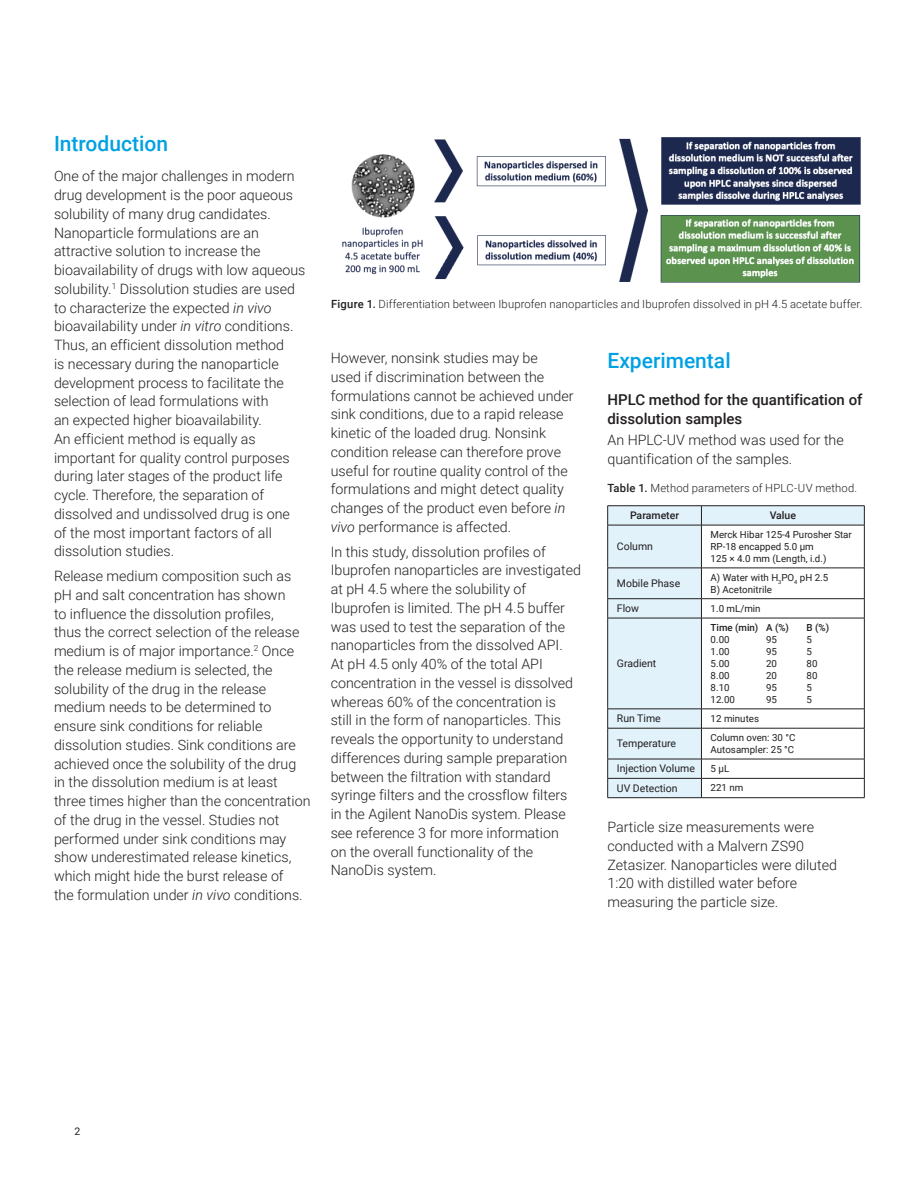
<style>
.page{position:relative;width:918px;height:1188px;background:#fff}
.page>*{position:absolute;margin:0;border:0;box-sizing:border-box;transform-origin:0 0}
.Header_1{font:500 21px "Roboto";color:#00a1e3}
.Header_2{font:500 15px/18.8px "Roboto";color:#231f20}
.Text{font:300 14.25px/18.8px "Roboto";color:#231f20}
.t1{font:300 11.25px "Roboto";letter-spacing:.015em;color:#231f20}
.Table_text{font:10.5px "Roboto";color:#231f20}
.Table_header{font:500 10.5px "Roboto";color:#231f20}
.Table_text_small_FL{font:9.75px/12px "Roboto";color:#231f20}
.Table_text_small_FL-2{font:500 9.75px "Roboto";color:#231f20}
.s1{font-style:italic}
.s2{font-weight:500}
</style>
<div class="page">
<svg style="left:608px;top:506px;width:256px;height:291px"></svg>
<hr style="left:608px;top:568px;width:93px;height:1px;background:#231f20">
<hr style="left:701px;top:568px;width:164px;height:1px;background:#231f20">
<hr style="left:608px;top:598px;width:93px;height:1px;background:#231f20">
<hr style="left:701px;top:598px;width:164px;height:1px;background:#231f20">
<hr style="left:608px;top:618px;width:93px;height:1px;background:#231f20">
<hr style="left:701px;top:618px;width:164px;height:1px;background:#231f20">
<hr style="left:608px;top:709px;width:93px;height:1px;background:#231f20">
<hr style="left:701px;top:709px;width:164px;height:1px;background:#231f20">
<hr style="left:608px;top:728px;width:93px;height:1px;background:#231f20">
<hr style="left:701px;top:728px;width:164px;height:1px;background:#231f20">
<hr style="left:608px;top:759px;width:93px;height:1px;background:#231f20">
<hr style="left:701px;top:759px;width:164px;height:1px;background:#231f20">
<hr style="left:608px;top:778px;width:93px;height:1px;background:#231f20">
<hr style="left:701px;top:778px;width:164px;height:1px;background:#231f20">
<hr style="left:607px;top:525px;width:1px;height:43px;background:#231f20">
<hr style="left:607px;top:568px;width:1px;height:31px;background:#231f20">
<svg style="left:607px;top:599px;width:1px;height:19px"></svg>
<hr style="left:607px;top:618px;width:1px;height:91px;background:#231f20">
<svg style="left:607px;top:709px;width:1px;height:19px"></svg>
<hr style="left:607px;top:728px;width:1px;height:31px;background:#231f20">
<svg style="left:607px;top:759px;width:1px;height:39px"></svg>
<hr style="left:608px;top:797px;width:93px;height:1px;background:#231f20">
<svg style="left:701px;top:506px;width:1px;height:19px"></svg>
<hr style="left:701px;top:525px;width:1px;height:43px;background:#231f20">
<hr style="left:864px;top:525px;width:1px;height:43px;background:#231f20">
<hr style="left:701px;top:568px;width:1px;height:31px;background:#231f20">
<hr style="left:864px;top:568px;width:1px;height:31px;background:#231f20">
<svg style="left:701px;top:599px;width:1px;height:19px"></svg>
<svg style="left:864px;top:599px;width:1px;height:19px"></svg>
<hr style="left:701px;top:618px;width:1px;height:91px;background:#231f20">
<hr style="left:864px;top:618px;width:1px;height:91px;background:#231f20">
<svg style="left:701px;top:709px;width:1px;height:19px"></svg>
<svg style="left:864px;top:709px;width:1px;height:19px"></svg>
<hr style="left:701px;top:728px;width:1px;height:31px;background:#231f20">
<hr style="left:864px;top:728px;width:1px;height:31px;background:#231f20">
<svg style="left:701px;top:759px;width:1px;height:38px"></svg>
<svg style="left:864px;top:759px;width:1px;height:38px"></svg>
<hr style="left:701px;top:797px;width:164px;height:1px;background:#231f20">
<hr style="left:608px;top:505px;width:93px;height:1px;background:#231f20">
<svg style="left:607px;top:506px;width:1px;height:19px"></svg>
<hr style="left:701px;top:505px;width:164px;height:1px;background:#231f20">
<svg style="left:864px;top:506px;width:1px;height:19px"></svg>
<hr style="left:608px;top:525px;width:93px;height:1px;background:#231f20">
<hr style="left:701px;top:525px;width:164px;height:1px;background:#231f20">
<img style="left:342px;top:137px;width:519px;height:146px">
<p class="Header_1" style="left:54px;top:129px;width:116px">Introduction</p>
<p class="Text" style="left:54px;top:166px;width:253px">One of the major challenges in modern drug development is the poor aqueous solubility of many drug candidates.<br>Nanoparticle formulations are an attractive solution to increase the bioavailability of drugs with low aqueous solubility.<sup>1</sup> Dissolution studies are used to characterize the expected <span class="s1">in vivo </span>bioavailability under <span class="s1">in vitro</span> conditions.<br>Thus, an efficient dissolution method<br>is necessary during the nanoparticle development process to facilitate the selection of lead formulations with<br>an expected higher bioavailability.<br>An efficient method is equally as important for quality control purposes during later stages of the product life cycle. Therefore, the separation of dissolved and undissolved drug is one of the most important factors of all dissolution studies.</p>
<p class="Text" style="left:54px;top:566px;width:258px">Release medium composition such as pH and salt concentration has shown<br>to influence the dissolution profiles,<br>thus the correct selection of the release medium is of major importance.<sup>2</sup> Once the release medium is selected, the solubility of the drug in the release medium needs to be determined to ensure sink conditions for reliable dissolution studies. Sink conditions are achieved once the solubility of the drug in the dissolution medium is at least three times higher than the concentration of the drug in the vessel. Studies not performed under sink conditions may show underestimated release kinetics, which might hide the burst release of<br>the formulation under <span class="s1">in vivo</span> conditions.</p>
<p class="t1" style="left:331px;top:296px;width:533px"><span class="s2">Figure 1.</span> Differentiation between Ibuprofen nanoparticles and Ibuprofen dissolved in pH 4.5 acetate buffer.</p>
<p class="Text" style="left:331px;top:348px;width:244px">However, nonsink studies may be<br>used if discrimination between the formulations cannot be achieved under sink conditions, due to a rapid release kinetic of the loaded drug. Nonsink condition release can therefore prove useful for routine quality control of the formulations and might detect quality changes of the product even before <span class="s1">in vivo</span> performance is affected.</p>
<p class="Text" style="left:331px;top:542px;width:252px">In this study, dissolution profiles of Ibuprofen nanoparticles are investigated at pH 4.5 where the solubility of Ibuprofen is limited. The pH 4.5 buffer was used to test the separation of the nanoparticles from the dissolved API.<br>At pH 4.5 only 40% of the total API concentration in the vessel is dissolved whereas 60% of the concentration is still in the form of nanoparticles. This reveals the opportunity to understand differences during sample preparation between the filtration with standard syringe filters and the crossflow filters in the Agilent NanoDis system. Please see reference 3 for more information<br>on the overall functionality of the NanoDis system.</p>
<p class="Header_1" style="left:608px;top:346px;width:125px">Experimental</p>
<p class="Header_2" style="left:608px;top:390px;width:257px">HPLC method for the quantification of dissolution samples</p>
<p class="Text" style="left:608px;top:430px;width:238px">An HPLC-UV method was used for the quantification of the samples.</p>
<p class="t1" style="left:608px;top:480px;width:251px"><span class="s2">Table 1.</span> Method parameters of HPLC-UV method.</p>
<p class="Table_header" style="left:630px;top:508px;width:51px">Parameter</p>
<p class="Table_header" style="left:770px;top:508px;width:28px">Value</p>
<p class="Table_text" style="left:617px;top:539px;width:38px">Column</p>
<p class="Table_text_small_FL" style="left:711px;top:528px;width:143px">Merck Hibar 125-4 Purosher Star<br>RP-18 encapped 5.0 µm<br>125 × 4.0 mm (Length, i.d.)</p>
<p class="Table_text" style="left:617px;top:576px;width:65px">Mobile Phase</p>
<p class="Table_text_small_FL" style="left:711px;top:571px;width:119px">A) Water with H<sub>3</sub>PO<sub>4</sub> pH 2.5<br>B) Acetonitrile</p>
<p class="Table_text" style="left:617px;top:601px;width:24px">Flow</p>
<p class="Table_text_small_FL" style="left:711px;top:602px;width:52px">1.0 mL/min</p>
<p class="Table_text" style="left:617px;top:656px;width:41px">Gradient</p>
<p class="Table_text_small_FL-2" style="left:711px;top:621px;width:80px">Time (min) A (%)</p>
<p class="Table_text_small_FL-2" style="left:807px;top:621px;width:24px">B (%)</p>
<p class="Table_text_small_FL" style="left:711px;top:633px;width:21px">0.00</p>
<p class="Table_text_small_FL" style="left:766px;top:633px;width:12px">95</p>
<p class="Table_text_small_FL" style="left:807px;top:633px;width:7px">5</p>
<p class="Table_text_small_FL" style="left:711px;top:645px;width:21px">1.00</p>
<p class="Table_text_small_FL" style="left:766px;top:645px;width:12px">95</p>
<p class="Table_text_small_FL" style="left:807px;top:645px;width:7px">5</p>
<p class="Table_text_small_FL" style="left:711px;top:657px;width:21px">5.00</p>
<p class="Table_text_small_FL" style="left:766px;top:657px;width:12px">20</p>
<p class="Table_text_small_FL" style="left:807px;top:657px;width:12px">80</p>
<p class="Table_text_small_FL" style="left:711px;top:669px;width:21px">8.00</p>
<p class="Table_text_small_FL" style="left:766px;top:669px;width:12px">20</p>
<p class="Table_text_small_FL" style="left:807px;top:669px;width:12px">80</p>
<p class="Table_text_small_FL" style="left:711px;top:681px;width:21px">8.10</p>
<p class="Table_text_small_FL" style="left:766px;top:681px;width:12px">95</p>
<p class="Table_text_small_FL" style="left:807px;top:681px;width:7px">5</p>
<p class="Table_text_small_FL" style="left:711px;top:693px;width:26px">12.00</p>
<p class="Table_text_small_FL" style="left:766px;top:693px;width:12px">95</p>
<p class="Table_text_small_FL" style="left:807px;top:693px;width:7px">5</p>
<p class="Table_text" style="left:617px;top:711px;width:46px">Run Time</p>
<p class="Table_text_small_FL" style="left:711px;top:712px;width:50px">12 minutes</p>
<p class="Table_text" style="left:617px;top:736px;width:61px">Temperature</p>
<p class="Table_text_small_FL" style="left:711px;top:731px;width:86px">Column oven: 30 °C<br>Autosampler: 25 °C</p>
<p class="Table_text" style="left:617px;top:761px;width:80px">Injection Volume</p>
<p class="Table_text_small_FL" style="left:711px;top:762px;width:20px">5 µL</p>
<p class="Table_text" style="left:617px;top:781px;width:62px">UV Detection</p>
<p class="Table_text_small_FL" style="left:711px;top:782px;width:34px">221 nm</p>
<p class="Text" style="left:608px;top:817px;width:231px">Particle size measurements were conducted with a Malvern ZS90<br>Zetasizer. Nanoparticles were diluted 1:20 with distilled water before measuring the particle size.</p>
<p class="Table_text" style="left:75px;top:1124px;width:7px">2</p>
</div>
